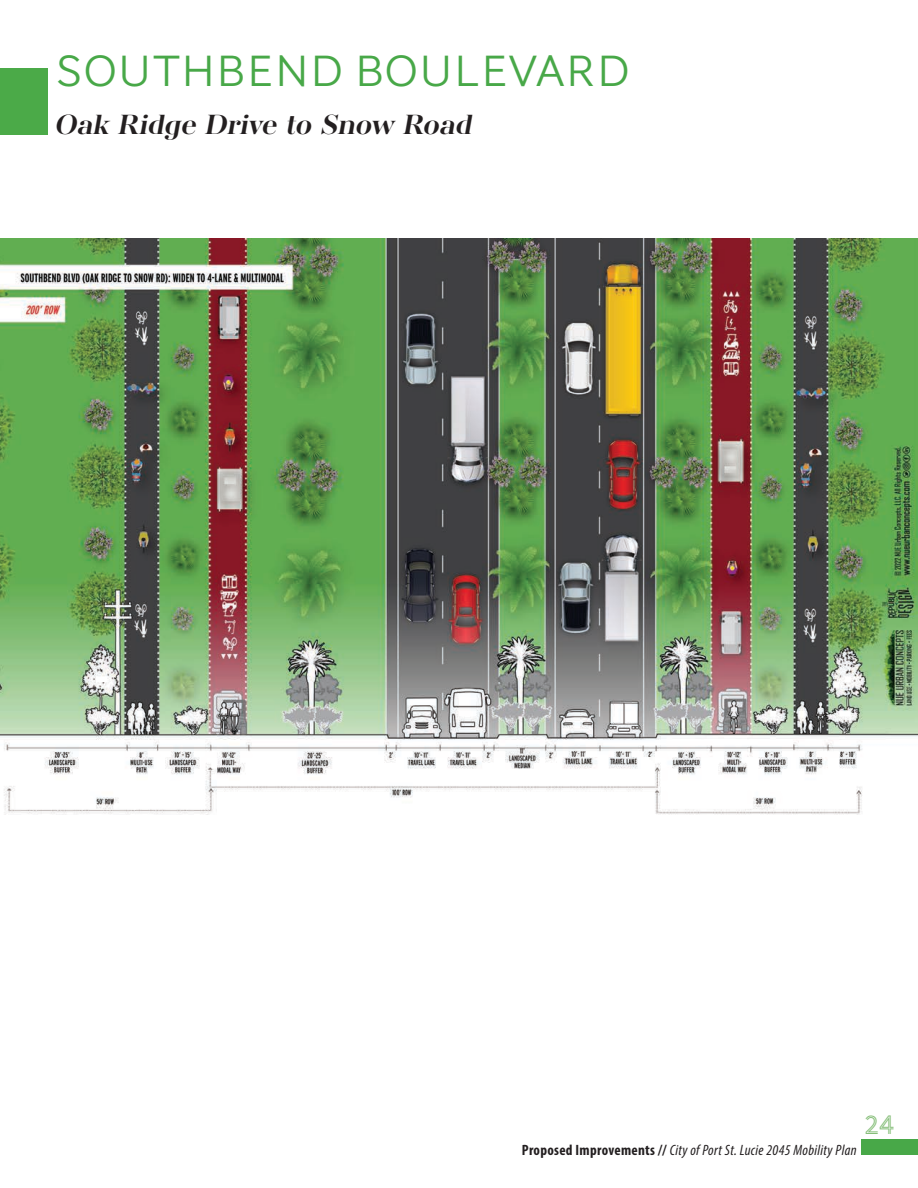
<style>
.page{position:relative;width:918px;height:1188px;background:#fff}
.page>*{position:absolute;margin:0;border:0;box-sizing:border-box;transform-origin:0 0}
.t1{font:300 45px "AW Conqueror Std Sans";color:#48a848}
.t2{font:italic 700 28.5px "AW Conqueror Std Didot";color:#231f20}
.t3{font:27px "AW Conqueror Std Inline";color:#84bd77}
.t4{font:italic 15px "Myriad Variable Concept";letter-spacing:.02em;color:#231f20}
.s1{font-family:"Myriad Pro";font-weight:700;font-style:normal;font-stretch:condensed}
</style>
<div class="page">
<div style="left:861px;top:1140px;width:57px;height:15px;background:#48a848"></div>
<img style="left:0;top:238px;width:918px;height:577px">
<div style="left:0;top:68px;width:48px;height:67px;background:#4baa48"></div>
<p class="t1" style="left:54px;top:34px;width:577px">SOUTHBEND BOULEVARD</p>
<p class="t2" style="left:54px;top:110px;width:425px">Oak Ridge Drive to Snow Road</p>
<p class="t4" style="left:522px;top:1141px;width:336px"><span class="s1">Proposed Improvements //</span> City of Port St. Lucie 2045 Mobility Plan</p>
<h3 class="t3" style="left:864px;top:1110px;width:32px">24</h3>
</div>
